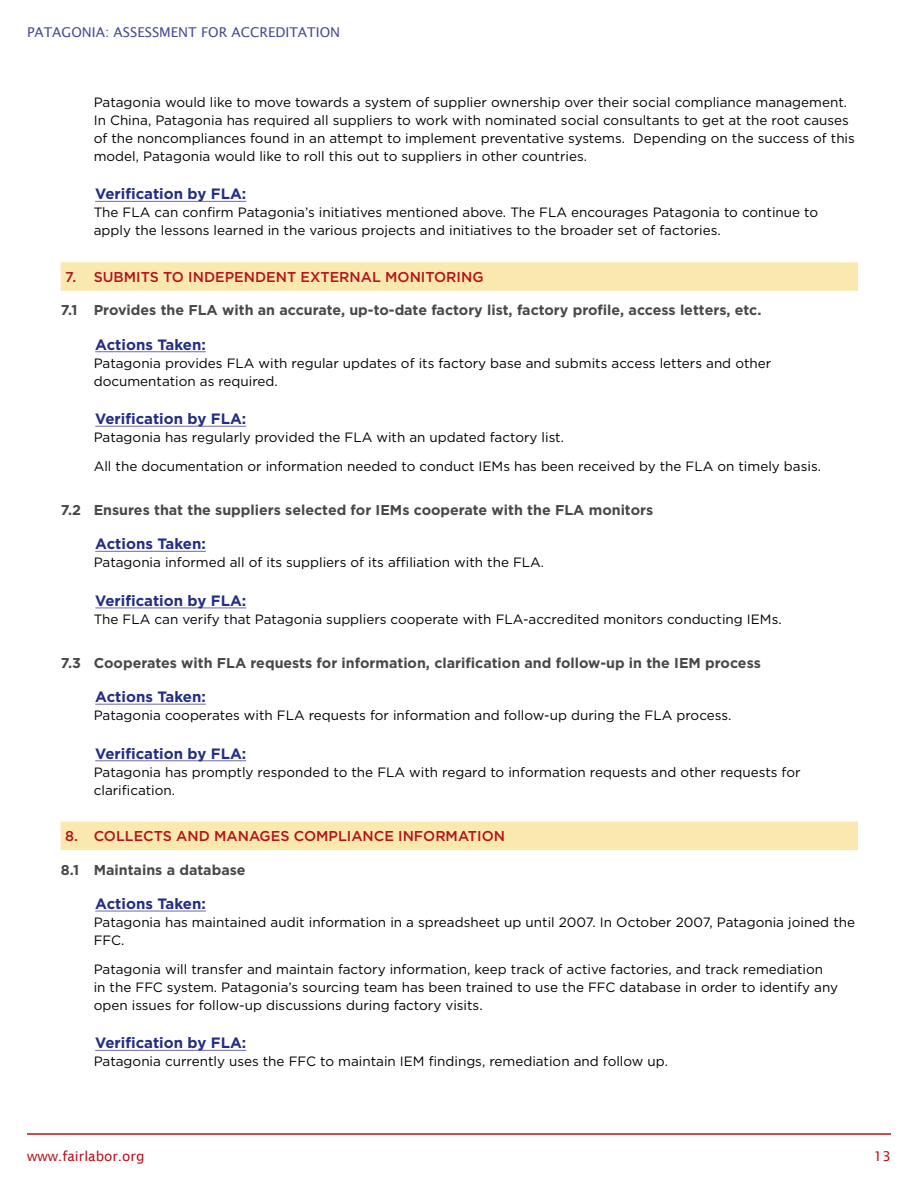
<style>
.page{position:relative;width:918px;height:1188px;background:#fff}
.page>*{position:absolute;margin:0;border:0;box-sizing:border-box;transform-origin:0 0}
.t1{font:700 15px "Gotham";color:#232e84}
.t2{font:700 14.25px "Gotham";color:#48484a}
.t3{font:500 14.25px "Gotham";color:#b5121b}
.t4{font:13.5px/18px "Gotham";color:#000}
.t5{font:13.5px "Lucida Sans";color:#474b94}
.t6{font:13.5px "Lucida Sans";color:#b5121b}
</style>
<div class="page">
<hr style="left:27px;top:1133px;width:864px;height:2px;background:#b5121b">
<hr style="left:95px;top:201px;width:151px;height:1px;background:#7e7cb3">
<div style="left:61px;top:262px;width:797px;height:29px;background:#fae8ae"></div>
<hr style="left:95px;top:351px;width:111px;height:1px;background:#7e7cb3">
<hr style="left:95px;top:426px;width:151px;height:1px;background:#7e7cb3">
<hr style="left:95px;top:551px;width:111px;height:1px;background:#7e7cb3">
<hr style="left:95px;top:607px;width:151px;height:1px;background:#7e7cb3">
<hr style="left:95px;top:704px;width:111px;height:1px;background:#7e7cb3">
<hr style="left:95px;top:760px;width:151px;height:1px;background:#7e7cb3">
<div style="left:61px;top:822px;width:797px;height:28px;background:#fae8ae"></div>
<hr style="left:95px;top:910px;width:111px;height:2px;background:#7e7cb3">
<hr style="left:95px;top:1050px;width:151px;height:1px;background:#7e7cb3">
<p class="t5" style="left:27px;top:25px;width:315px">PATAGONIA: ASSESSMENT FOR ACCREDITATION</p>
<p class="t4" style="left:94px;top:93px;width:763px">Patagonia would like to move towards a system of supplier ownership over their social compliance management.<br>In China, Patagonia has required all suppliers to work with nominated social consultants to get at the root causes of the noncompliances found in an attempt to implement preventative systems. Depending on the success of this model, Patagonia would like to roll this out to suppliers in other countries.</p>
<p class="t1" style="left:95px;top:184px;width:153px">Verification by FLA:</p>
<p class="t4" style="left:94px;top:203px;width:726px">The FLA can confirm Patagonia’s initiatives mentioned above. The FLA encourages Patagonia to continue to apply the lessons learned in the various projects and initiatives to the broader set of factories.</p>
<p class="t3" style="left:65px;top:268px;width:160px">7. SUBMITS TO INDEPE</p>
<p class="t3" style="left:244px;top:268px;width:200px">NDENT EXTERNAL MONITORI</p>
<p class="t3" style="left:461px;top:268px;width:22px">NG</p>
<p class="t2" style="left:61px;top:301px;width:702px">7.1 Provides the FLA with an accurate, up-to-date factory list, factory profile, access letters, etc.</p>
<p class="t1" style="left:95px;top:334px;width:112px">Actions Taken:</p>
<p class="t4" style="left:94px;top:354px;width:679px">Patagonia provides FLA with regular updates of its factory base and submits access letters and other documentation as required.</p>
<p class="t1" style="left:95px;top:409px;width:153px">Verification by FLA:</p>
<p class="t4" style="left:94px;top:423px;width:729px;line-height:28.8px">Patagonia has regularly provided the FLA with an updated factory list.<br>All the documentation or information needed to conduct IEMs has been received by the FLA on timely basis.</p>
<p class="t2" style="left:61px;top:500px;width:594px">7.2 Ensures that the suppliers selected for IEMs cooperate with the FLA monitors</p>
<p class="t1" style="left:95px;top:534px;width:112px">Actions Taken:</p>
<p class="t4" style="left:94px;top:553px;width:452px">Patagonia informed all of its suppliers of its affiliation with the FLA.</p>
<p class="t1" style="left:95px;top:591px;width:153px">Verification by FLA:</p>
<p class="t4" style="left:94px;top:610px;width:689px">The FLA can verify that Patagonia suppliers cooperate with FLA-accredited monitors conducting IEMs.</p>
<p class="t2" style="left:61px;top:653px;width:702px">7.3 Cooperates with FLA requests for information, clarification and follow-up in the IEM process</p>
<p class="t1" style="left:95px;top:687px;width:112px">Actions Taken:</p>
<p class="t4" style="left:94px;top:706px;width:639px">Patagonia cooperates with FLA requests for information and follow-up during the FLA process.</p>
<p class="t1" style="left:95px;top:743px;width:153px">Verification by FLA:</p>
<p class="t4" style="left:94px;top:763px;width:708px">Patagonia has promptly responded to the FLA with regard to information requests and other requests for clarification.</p>
<p class="t3" style="left:65px;top:827px;width:50px">8. COLLEC</p>
<p class="t3" style="left:154px;top:827px;width:107px">TS AND MANAGES</p>
<p class="t3" style="left:294px;top:827px;width:44px">COMPLIA</p>
<p class="t3" style="left:363px;top:827px;width:63px">NCE INFOR</p>
<p class="t3" style="left:446px;top:827px;width:61px">MATION</p>
<p class="t2" style="left:61px;top:860px;width:186px">8.1 Maintains a database</p>
<p class="t1" style="left:95px;top:894px;width:112px">Actions Taken:</p>
<p class="t4" style="left:94px;top:913px;width:763px">Patagonia has maintained audit information in a spreadsheet up until 2007. In October 2007, Patagonia joined the<br>FFC.</p>
<p class="t4" style="left:94px;top:960px;width:746px">Patagonia will transfer and maintain factory information, keep track of active factories, and track remediation in the FFC system. Patagonia’s sourcing team has been trained to use the FFC database in order to identify any open issues for follow-up discussions during factory visits.</p>
<p class="t1" style="left:95px;top:1033px;width:153px">Verification by FLA:</p>
<p class="t4" style="left:94px;top:1052px;width:576px">Patagonia currently uses the FFC to maintain IEM findings, remediation and follow up.</p>
<p class="t6" style="left:27px;top:1148px;width:119px">www.fairlabor.org</p>
<p class="t6" style="left:874px;top:1148px;width:19px">13</p>
</div>
